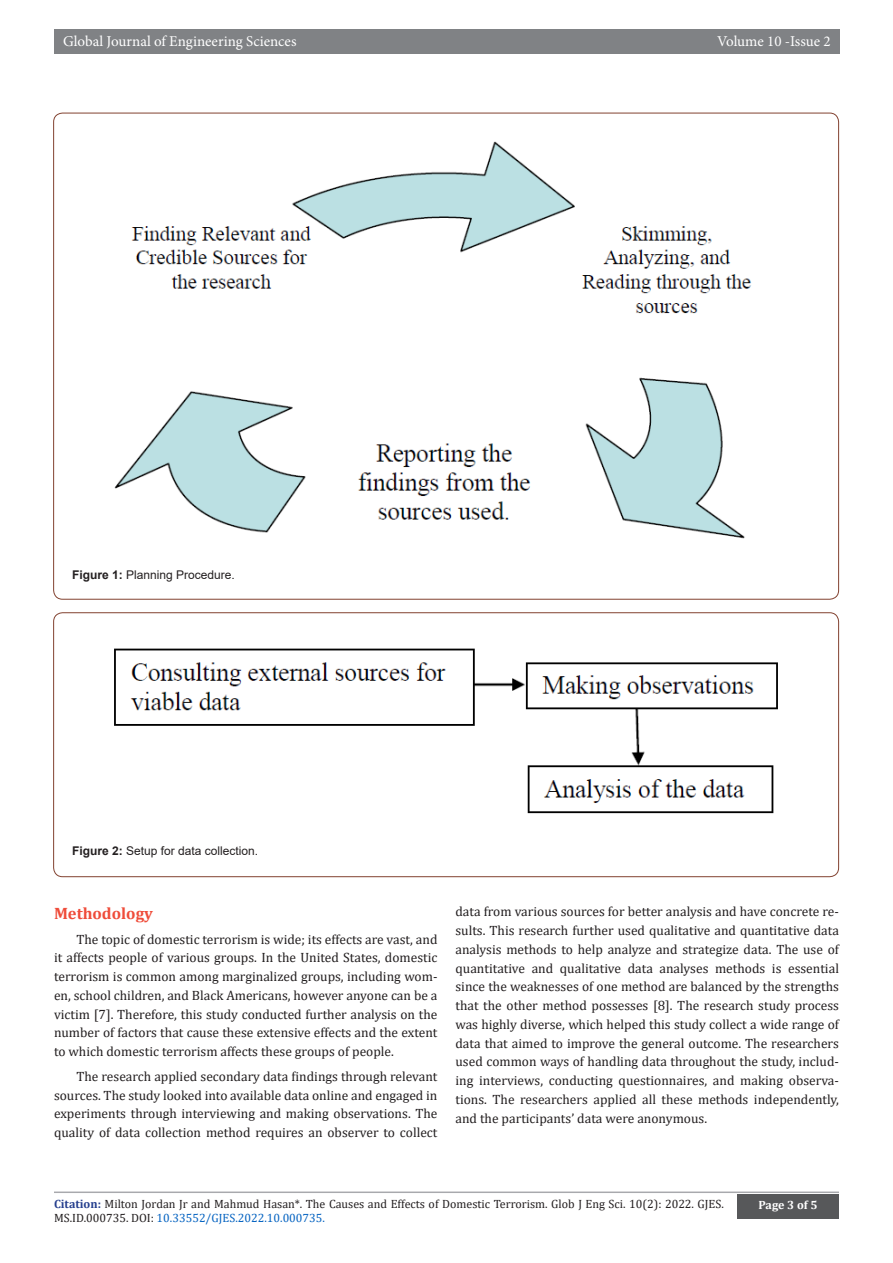
<style>
.page{position:relative;width:893px;height:1263px;background:#fff}
.page>*{position:absolute;margin:0;border:0;box-sizing:border-box;transform-origin:0 0}
.t1{font:700 16.5px "Cambria";color:#ef4c3a}
.t2{font:15px "Minion Pro";color:#fff}
.t3{font:13.5px/18.8px "Cambria";color:#231f20;text-align:justify}
.t4{font:12px/14.4px "Cambria";color:#231f20}
.t5{font:12px "Arial";color:#231f20}
.t6{font:700 12px "Cambria";color:#fff}
.s1{font-weight:700}
.s2{font-weight:700;color:#253f8e}
.s3{color:#0563c1}
</style>
<div class="page">
<hr style="left:54px;top:1191px;width:785px;height:2px;background:#a8a9ad">
<div style="left:54px;top:29px;width:785px;height:25px;background:#808285"></div>
<div style="left:737px;top:1194px;width:102px;height:24px;background:#57585a"></div>
<img style="left:114px;top:141px;width:638px;height:398px">
<img style="left:114px;top:648px;width:664px;height:166px">
<p class="t2" style="left:63px;top:31px;width:235px">Global Journal of Engineering Sciences</p>
<p class="t2" style="left:717px;top:31px;width:115px">Volume 10 -Issue 2</p>
<p class="t5" style="left:72px;top:566px;width:164px"><span class="s1">Figure 1:</span> Planning Procedure.</p>
<p class="t5" style="left:72px;top:843px;width:188px"><span class="s1">Figure 2:</span> Setup for data collection.</p>
<p class="t1" style="left:54px;top:901px;width:101px">Methodology</p>
<p class="t3" style="left:54px;top:929px;width:385px;text-indent:22px">The topic of domestic terrorism is wide; its effects are vast, and it affects people of various groups. In the United States, domestic terrorism is common among marginalized groups, including wom&shy;en, school children, and Black Americans, however anyone can be a victim [7]. Therefore, this study conducted further analysis on the number of factors that cause these extensive effects and the extent to which domestic terrorism affects these groups of people.</p>
<p class="t3" style="left:54px;top:1067px;width:385px;text-indent:22px">The research applied secondary data findings through relevant sources. The study looked into available data online and engaged in experiments through interviewing and making observations. The quality of data collection method requires an observer to collect</p>
<p class="t3" style="left:455px;top:902px;width:385px">data from various sources for better analysis and have concrete re&shy;sults. This research further used qualitative and quantitative data analysis methods to help analyze and strategize data. The use of quantitative and qualitative data analyses methods is essential since the weaknesses of one method are balanced by the strengths that the other method possesses [8]. The research study process was highly diverse, which helped this study collect a wide range of data that aimed to improve the general outcome. The researchers used common ways of handling data throughout the study, includ&shy;ing interviews, conducting questionnaires, and making observa&shy;tions. The researchers applied all these methods independently, and the participants’ data were anonymous.</p>
<p class="t4" style="left:54px;top:1196px;width:671px"><span class="s2">Citation:</span> Milton Jordan Jr and Mahmud Hasan*. The Causes and Effects of Domestic Terrorism. Glob J Eng Sci. 10(2): 2022. GJES.<br>MS.ID.000735. DOI: <span class="s3">10.33552/GJES.2022.10.000735.</span></p>
<p class="t6" style="left:758px;top:1197px;width:60px">Page 3 of 5</p>
</div>
